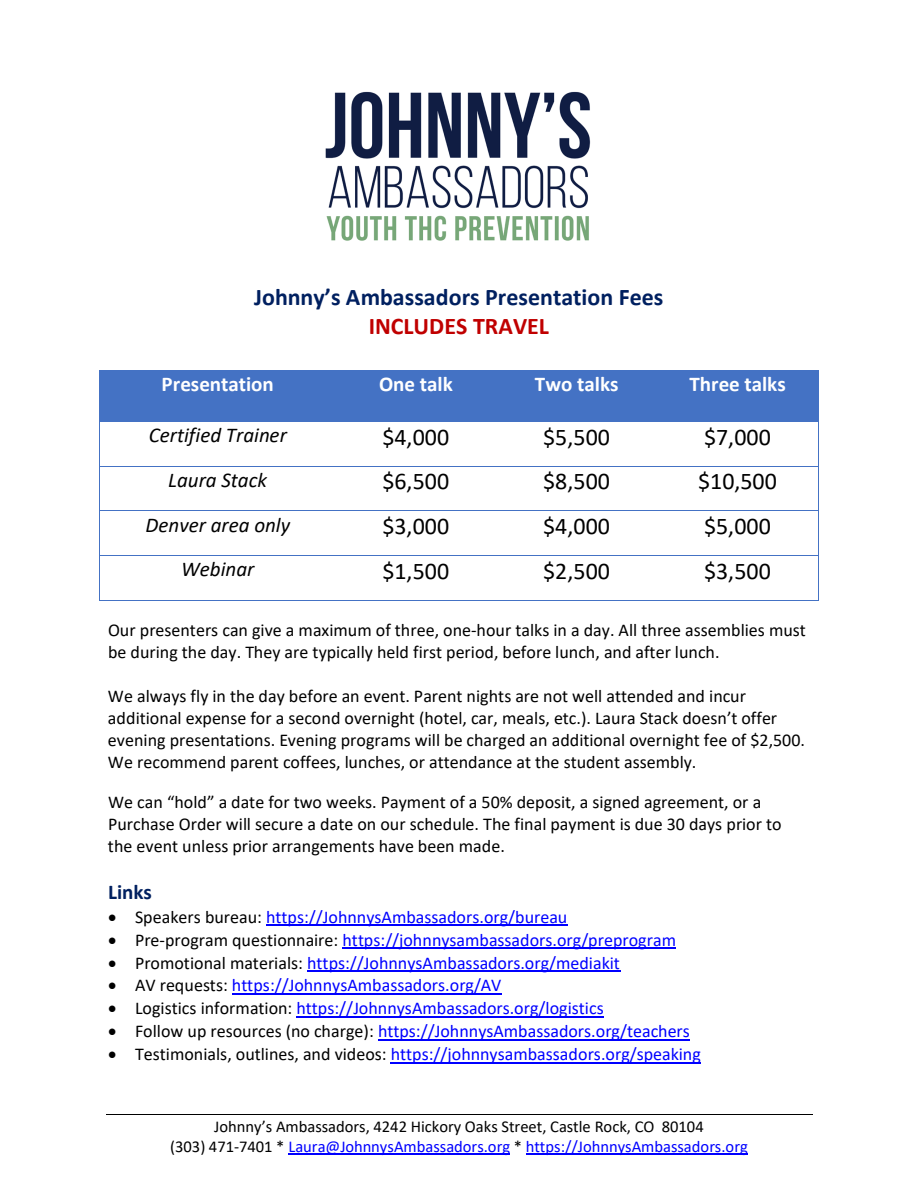
<style>
.page{position:relative;width:918px;height:1188px;background:#fff}
.page>*{position:absolute;margin:0;border:0;box-sizing:border-box;transform-origin:0 0}
.t1{font:24px "Calibri";letter-spacing:.005em;color:#000}
.t2{font:700 24px "Calibri";color:#002060}
.t3{font:700 24px "Calibri";color:#c00000}
.t4{font:italic 21px "Calibri";color:#000}
.t5{font:700 21px "Calibri";color:#fff}
.t6{font:700 21px "Calibri";color:#002060}
.t7{font:18px/21.9px "Calibri";color:#000}
.t8{font:18px "Calibri";color:#00f}
.t9{font:16.5px/20.1px "Calibri";color:#000;text-align:center}
.s1{color:#000}
.s2{color:#00f}
</style>
<div class="page">
<hr style="left:106px;top:1114px;width:706px;height:1px;background:#000">
<hr style="left:288px;top:1154px;width:222px;height:1px;background:#00f">
<hr style="left:526px;top:1154px;width:222px;height:1px;background:#00f">
<img style="left:325px;top:91px;width:266px;height:150px">
<div style="left:100px;top:371px;width:236px;height:51px;background:#4472c4"></div>
<div style="left:336px;top:371px;width:160px;height:51px;background:#4472c4"></div>
<div style="left:496px;top:371px;width:161px;height:51px;background:#4472c4"></div>
<div style="left:657px;top:371px;width:161px;height:51px;background:#4472c4"></div>
<hr style="left:100px;top:370px;width:236px;height:1px;background:#4472c4">
<hr style="left:336px;top:370px;width:160px;height:1px;background:#4472c4">
<hr style="left:497px;top:370px;width:160px;height:1px;background:#4472c4">
<hr style="left:658px;top:370px;width:160px;height:1px;background:#4472c4">
<hr style="left:818px;top:371px;width:1px;height:51px;background:#4472c4">
<hr style="left:100px;top:422px;width:1px;height:44px;background:#4472c4">
<hr style="left:818px;top:422px;width:1px;height:44px;background:#4472c4">
<hr style="left:100px;top:466px;width:236px;height:1px;background:#4472c4">
<hr style="left:336px;top:466px;width:160px;height:1px;background:#4472c4">
<hr style="left:497px;top:466px;width:160px;height:1px;background:#4472c4">
<hr style="left:658px;top:466px;width:160px;height:1px;background:#4472c4">
<hr style="left:100px;top:467px;width:1px;height:43px;background:#4472c4">
<hr style="left:818px;top:467px;width:1px;height:43px;background:#4472c4">
<hr style="left:100px;top:510px;width:236px;height:1px;background:#4472c4">
<hr style="left:336px;top:510px;width:160px;height:1px;background:#4472c4">
<hr style="left:497px;top:510px;width:160px;height:1px;background:#4472c4">
<hr style="left:658px;top:510px;width:160px;height:1px;background:#4472c4">
<hr style="left:100px;top:511px;width:1px;height:44px;background:#4472c4">
<hr style="left:818px;top:511px;width:1px;height:44px;background:#4472c4">
<hr style="left:100px;top:555px;width:236px;height:1px;background:#4472c4">
<hr style="left:336px;top:555px;width:160px;height:1px;background:#4472c4">
<hr style="left:497px;top:555px;width:160px;height:1px;background:#4472c4">
<hr style="left:658px;top:555px;width:160px;height:1px;background:#4472c4">
<hr style="left:100px;top:556px;width:1px;height:44px;background:#4472c4">
<hr style="left:100px;top:600px;width:236px;height:1px;background:#4472c4">
<hr style="left:335px;top:600px;width:161px;height:1px;background:#4472c4">
<hr style="left:496px;top:600px;width:161px;height:1px;background:#4472c4">
<hr style="left:657px;top:600px;width:161px;height:1px;background:#4472c4">
<hr style="left:818px;top:556px;width:1px;height:44px;background:#4472c4">
<hr style="left:266px;top:925px;width:301px;height:1px;background:#00f">
<hr style="left:343px;top:948px;width:333px;height:1px;background:#00f">
<hr style="left:307px;top:971px;width:313px;height:1px;background:#00f">
<hr style="left:232px;top:993px;width:269px;height:2px;background:#00f">
<hr style="left:296px;top:1016px;width:308px;height:2px;background:#00f">
<hr style="left:378px;top:1039px;width:312px;height:2px;background:#00f">
<hr style="left:391px;top:1062px;width:310px;height:1px;background:#00f">
<h1 class="t2" style="left:254px;top:280px;width:411px">Johnny’s Ambassadors Presentation Fees</h1>
<h1 class="t3" style="left:369px;top:309px;width:182px">INCLUDES TRAVEL</h1>
<p class="t5" style="left:162px;top:369px;width:114px">Presentation</p>
<p class="t5" style="left:379px;top:369px;width:75px">One talk</p>
<p class="t5" style="left:535px;top:369px;width:85px">Two talks</p>
<p class="t5" style="left:689px;top:369px;width:98px">Three talks</p>
<p class="t4" style="left:149px;top:421px;width:140px">Certified Trainer</p>
<h1 class="t1" style="left:382px;top:420px;width:68px">$4,000</h1>
<h1 class="t1" style="left:543px;top:420px;width:68px">$5,500</h1>
<h1 class="t1" style="left:704px;top:420px;width:68px">$7,000</h1>
<p class="t4" style="left:168px;top:465px;width:100px">Laura Stack</p>
<h1 class="t1" style="left:382px;top:465px;width:68px">$6,500</h1>
<h1 class="t1" style="left:543px;top:465px;width:68px">$8,500</h1>
<h1 class="t1" style="left:698px;top:465px;width:80px">$10,500</h1>
<p class="t4" style="left:146px;top:510px;width:146px">Denver area only</p>
<h1 class="t1" style="left:382px;top:510px;width:68px">$3,000</h1>
<h1 class="t1" style="left:543px;top:510px;width:68px">$4,000</h1>
<h1 class="t1" style="left:704px;top:510px;width:68px">$5,000</h1>
<p class="t4" style="left:181px;top:555px;width:75px">Webinar</p>
<h1 class="t1" style="left:382px;top:554px;width:68px">$1,500</h1>
<h1 class="t1" style="left:543px;top:554px;width:68px">$2,500</h1>
<h1 class="t1" style="left:704px;top:554px;width:68px">$3,500</h1>
<p class="t7" style="left:108px;top:619px;width:699px">Our presenters can give a maximum of three, one-hour talks in a day. All three assemblies must be during the day. They are typically held first period, before lunch, and after lunch.</p>
<p class="t7" style="left:108px;top:685px;width:699px">We always fly in the day before an event. Parent nights are not well attended and incur additional expense for a second overnight (hotel, car, meals, etc.). Laura Stack doesn’t offer evening presentations. Evening programs will be charged an additional overnight fee of $2,500.<br>We recommend parent coffees, lunches, or attendance at the student assembly.</p>
<p class="t7" style="left:108px;top:791px;width:675px">We can “hold” a date for two weeks. Payment of a 50% deposit, a signed agreement, or a<br>Purchase Order will secure a date on our schedule. The final payment is due 30 days prior to the event unless prior arrangements have been made.</p>
<p class="t6" style="left:108px;top:877px;width:45px">Links</p>
<p class="t8" style="left:108px;top:904px;width:461px"><span class="s1">• Speakers bureau:</span> https://JohnnysAmbassadors.org/bureau</p>
<p class="t8" style="left:108px;top:927px;width:570px"><span class="s1">• Pre-program questionnaire:</span> https://johnnysambassadors.org/preprogram</p>
<p class="t8" style="left:108px;top:950px;width:514px"><span class="s1">• Promotional materials:</span> https://JohnnysAmbassadors.org/mediakit</p>
<p class="t8" style="left:108px;top:973px;width:395px"><span class="s1">• AV requests:</span> https://JohnnysAmbassadors.org/AV</p>
<p class="t8" style="left:108px;top:996px;width:497px"><span class="s1">• Logistics information:</span> https://JohnnysAmbassadors.org/logistics</p>
<p class="t8" style="left:108px;top:1019px;width:583px"><span class="s1">• Follow up resources (no charge):</span> https://JohnnysAmbassadors.org/teachers</p>
<p class="t8" style="left:108px;top:1042px;width:594px"><span class="s1">• Testimonials, outlines, and videos:</span> https://johnnysambassadors.org/speaking</p>
<p class="t9" style="left:170px;top:1116px;width:579px">Johnny’s Ambassadors, 4242 Hickory Oaks Street, Castle Rock, CO 80104<br>(303) 471-7401 * <span class="s2">Laura@JohnnysAmbassadors.org</span> * <span class="s2">https://JohnnysAmbassadors.org</span></p>
</div>
